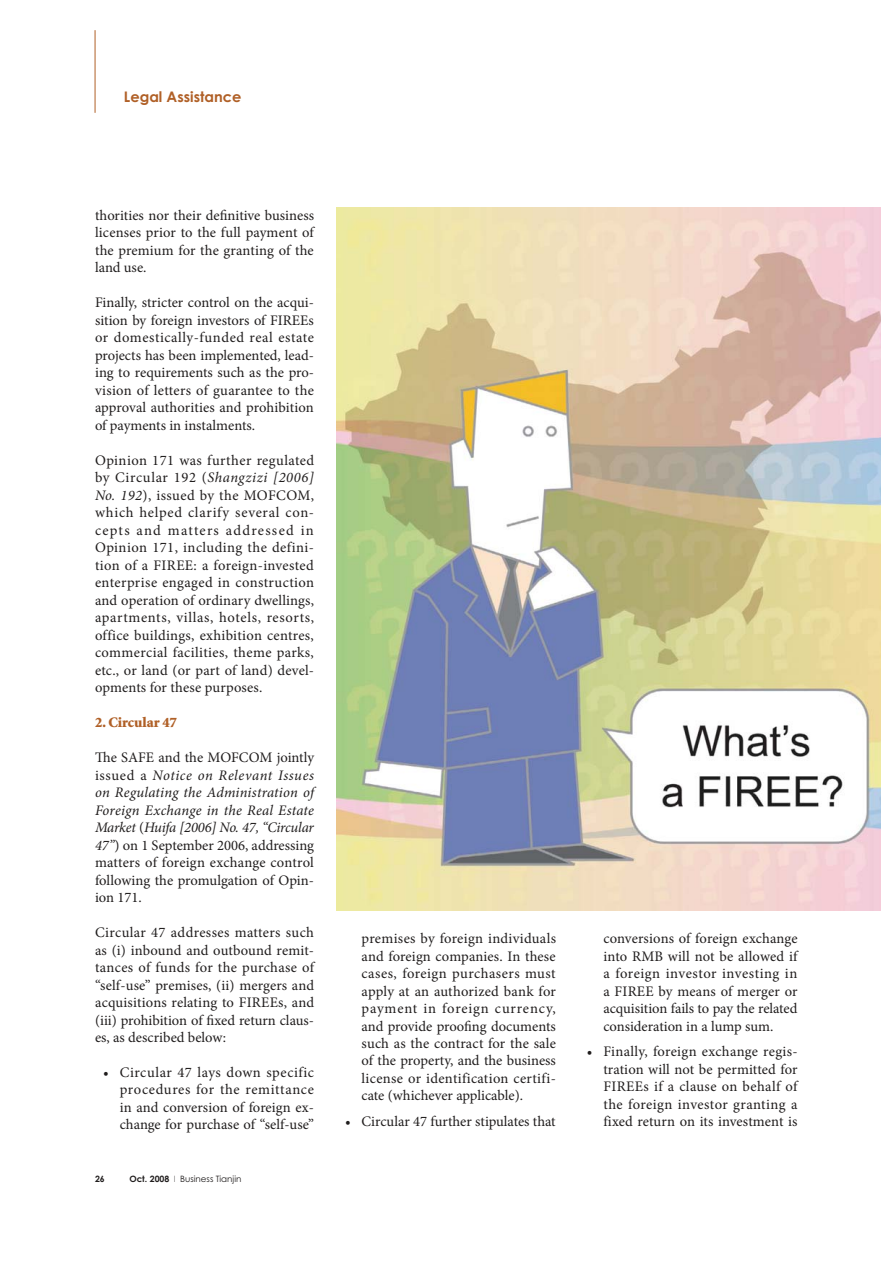
<style>
.page{position:relative;width:893px;height:1263px;background:#fff}
.page>*{position:absolute;margin:0;border:0;box-sizing:border-box;transform-origin:0 0}
.t1{font:14.55px/17.5px "Minion Pro";color:#201d1d;text-align:justify}
.t2{font:700 14.55px "Century Gothic";color:#b06027}
.t3{font:900 14.55px "Minion Std";color:#b06027}
.t4{font:8.7px "Century Gothic";color:#201d1d;scale:.5 1}
.t5{font:700 8.7px "Century Gothic";color:#201d1d}
.s1{font-style:italic}
.s2{font-weight:700}
</style>
<div class="page">
<hr style="left:95px;top:30px;width:1px;height:83px;background:#b06027">
<img style="left:337px;top:208px;width:543px;height:702px">
<p class="t2" style="left:124px;top:92px;width:119px">Legal Assistance</p>
<p class="t1" style="left:95px;top:208px;width:221px">thorities nor their definitive business licenses prior to the full payment of the premium for the granting of the land use.</p>
<p class="t1" style="left:95px;top:295px;width:221px">Finally, stricter control on the acqui&shy;sition by foreign investors of FIREEs or domestically-funded real estate projects has been implemented, lead&shy;ing to requirements such as the pro&shy;vision of letters of guarantee to the approval authorities and prohibition of payments in instalments.</p>
<p class="t1" style="left:95px;top:453px;width:221px">Opinion 171 was further regulated by Circular 192 (<span class="s1">Shangzizi [2006] No. 192</span>), issued by the MOFCOM, which helped clarify several con&shy;cepts and matters addressed in Opinion 171, including the defini&shy;tion of a FIREE: a foreign-invested enterprise engaged in construction and operation of ordinary dwellings, apartments, villas, hotels, resorts, office buildings, exhibition centres, commercial facilities, theme parks, etc., or land (or part of land) devel&shy;opments for these purposes.</p>
<p class="t3" style="left:95px;top:717px;width:84px">2. Circular 47</p>
<p class="t1" style="left:95px;top:750px;width:221px">The SAFE and the MOFCOM jointly issued a <span class="s1">Notice on Relevant Issues on Regulating the Administration of Foreign Exchange in the Real Estate Market</span> (<span class="s1">Huifa [2006] No. 47, “Circular 47”</span>) on 1 September 2006, addressing matters of foreign exchange control following the promulgation of Opin&shy;ion 171.</p>
<p class="t1" style="left:95px;top:925px;width:221px">Circular 47 addresses matters such as (i) inbound and outbound remit&shy;tances of funds for the purchase of “self-use” premises, (ii) mergers and acquisitions relating to FIREEs, and (iii) prohibition of fixed return claus&shy;es, as described below:</p>
<p class="t1" style="left:120px;top:1065px;width:196px;text-indent:-17px">• Circular 47 lays down specific procedures for the remittance in and conversion of foreign ex&shy;change for purchase of “self-use”</p>
<p class="t5" style="left:95px;top:1176px;width:11px">26</p>
<p class="t4" style="left:129px;top:1174px;width:226px"><span class="s2">Oct. 2008</span> I Business Tianjin</p>
<p class="t1" style="left:362px;top:931px;width:196px">premises by foreign individuals and foreign companies. In these cases, foreign purchasers must apply at an authorized bank for payment in foreign currency, and provide proofing documents such as the contract for the sale of the property, and the business license or identification certifi&shy;cate (whichever applicable).</p>
<p class="t1" style="left:345px;top:1114px;width:212px">• Circular 47 further stipulates that</p>
<p class="t1" style="left:603px;top:931px;width:196px">conversions of foreign exchange into RMB will not be allowed if a foreign investor investing in a FIREE by means of merger or acquisition fails to pay the related consideration in a lump sum.</p>
<p class="t1" style="left:603px;top:1044px;width:196px;text-indent:-17px">• Finally, foreign exchange regis&shy;tration will not be permitted for FIREEs if a clause on behalf of the foreign investor granting a fixed return on its investment is</p>
</div>
